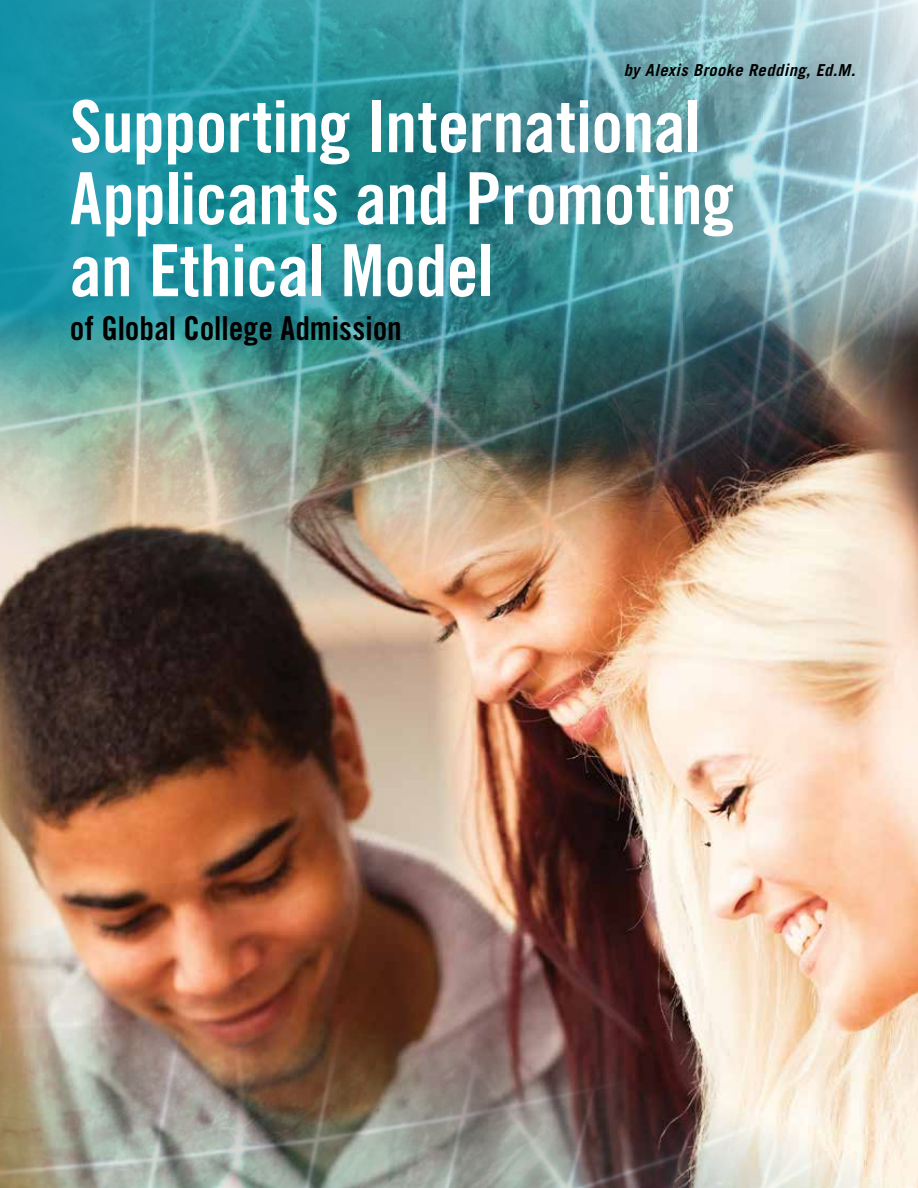
<style>
.page{position:relative;width:918px;height:1188px;background:#fff}
.page>*{position:absolute;margin:0;border:0;box-sizing:border-box;transform-origin:0 0}
.t1{font:72px/72px "Trade Gothic Bold Cond Twenty";letter-spacing:-.01em;color:#fff}
.t2{font:33px "Trade Gothic Bold Cond Twenty";color:#000}
.t3{font:italic 700 16.5px "Trade Gothic";letter-spacing:.02em;color:#000}
</style>
<div class="page">
<img style="left:0;top:619px;width:918px;height:384px">
<img style="left:0;top:490px;width:918px;height:129px">
<img style="left:0;top:0;width:918px;height:490px">
<img style="left:0;top:1003px;width:918px;height:185px">
<p class="t3" style="left:624px;top:60px;width:233px">by Alexis Brooke Redding, Ed.M.</p>
<p class="t1" style="left:70px;top:90px;width:666px">Supporting International<br>Applicants and Promoting an Ethical Model</p>
<p class="t2" style="left:70px;top:308px;width:334px">of Global College Admission</p>
</div>
